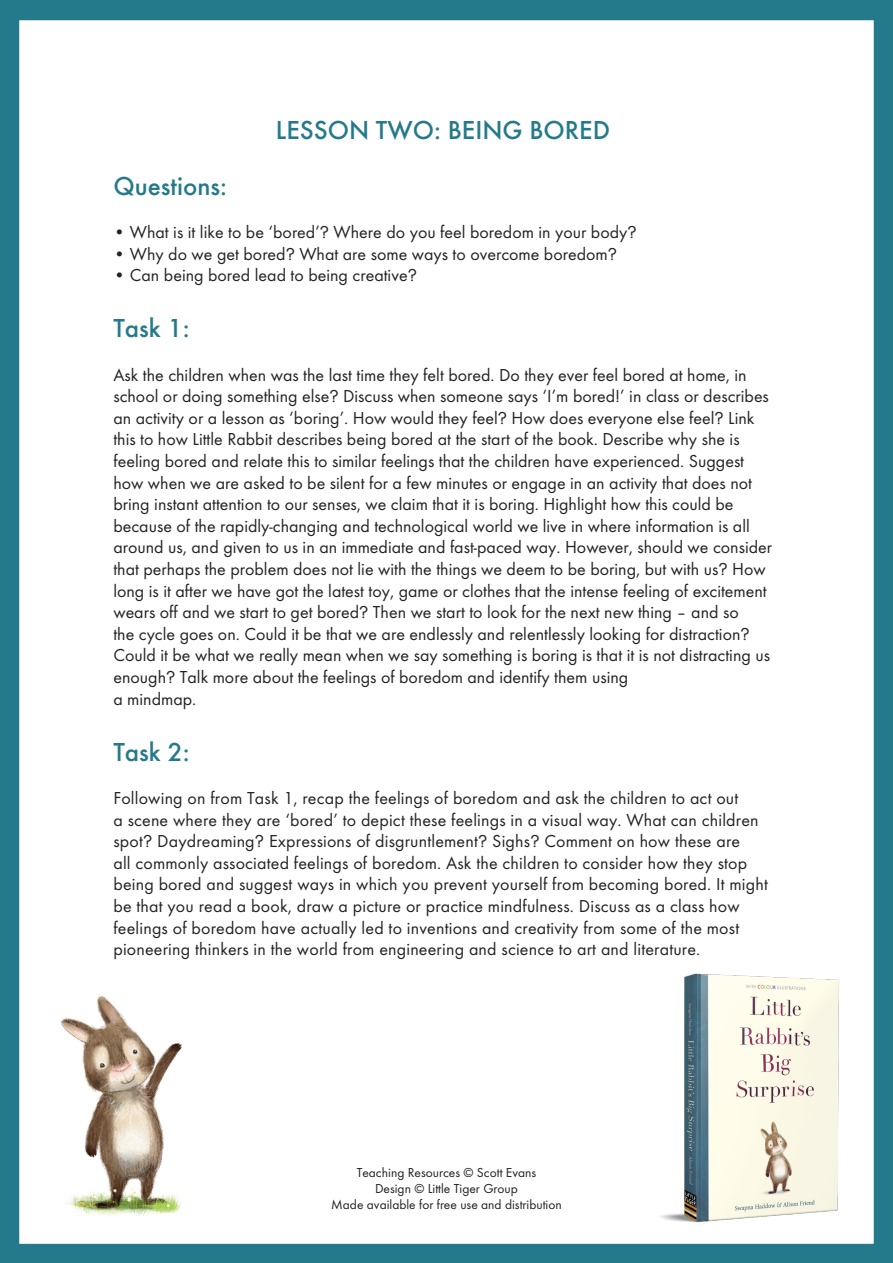
<style>
.page{position:relative;width:893px;height:1263px;background:#fff}
.page>*{position:absolute;margin:0;border:0;box-sizing:border-box;transform-origin:0 0}
.smaller_bold_heading{font:500 27px "LTK Futura UK";color:#247a8a}
.Heading{font:500 27px "LTK Futura UK";color:#247a8a}
.Main_text{font:18px/21.6px "LTK Futura UK";color:#222}
.t1{font:13.5px/16.2px "LTK Futura UK";color:#231f20;text-align:center}
</style>
<div class="page">
<img style="left:660px;top:954px;width:214px;height:285px">
<div style="left:0;top:0;width:893px;height:20px;background:#247a8a"></div>
<div style="left:0;top:1244px;width:893px;height:19px;background:#247a8a"></div>
<div style="left:0;top:0;width:19px;height:1263px;background:#247a8a"></div>
<div style="left:874px;top:0;width:19px;height:1263px;background:#247a8a"></div>
<img style="left:54px;top:994px;width:149px;height:250px">
<p class="Heading" style="left:276px;top:113px;width:336px">LESSON TWO: BEING BORED</p>
<p class="smaller_bold_heading" style="left:113px;top:169px;width:115px">Questions:</p>
<p class="Main_text" style="left:113px;top:221px;width:525px">• What is it like to be ‘bored’? Where do you feel boredom in your body?</p>
<p class="Main_text" style="left:113px;top:243px;width:505px">• Why do we get bored? What are some ways to overcome boredom?</p>
<p class="Main_text" style="left:113px;top:264px;width:305px">• Can being bored lead to being creative?</p>
<p class="smaller_bold_heading" style="left:113px;top:312px;width:78px">Task 1:</p>
<p class="Main_text" style="left:113px;top:364px;width:660px">Ask the children when was the last time they felt bored. Do they ever feel bored at home, in school or doing something else? Discuss when someone says ‘I’m bored!’ in class or describes an activity or a lesson as ‘boring’. How would they feel? How does everyone else feel? Link this to how Little Rabbit describes being bored at the start of the book. Describe why she is feeling bored and relate this to similar feelings that the children have experienced. Suggest how when we are asked to be silent for a few minutes or engage in an activity that does not bring instant attention to our senses, we claim that it is boring. Highlight how this could be because of the rapidly-changing and technological world we live in where information is all around us, and given to us in an immediate and fast-paced way. However, should we consider that perhaps the problem does not lie with the things we deem to be boring, but with us? How long is it after we have got the latest toy, game or clothes that the intense feeling of excitement wears off and we start to get bored? Then we start to look for the next new thing – and so<br>the cycle goes on. Could it be that we are endlessly and relentlessly looking for distraction?<br>Could it be what we really mean when we say something is boring is that it is not distracting us enough? Talk more about the feelings of boredom and identify them using<br>a mindmap.</p>
<p class="smaller_bold_heading" style="left:113px;top:735px;width:78px">Task 2:</p>
<p class="Main_text" style="left:113px;top:787px;width:656px">Following on from Task 1, recap the feelings of boredom and ask the children to act out<br>a scene where they are ‘bored’ to depict these feelings in a visual way. What can children spot? Daydreaming? Expressions of disgruntlement? Sighs? Comment on how these are<br>all commonly associated feelings of boredom. Ask the children to consider how they stop being bored and suggest ways in which you prevent yourself from becoming bored. It might be that you read a book, draw a picture or practice mindfulness. Discuss as a class how feelings of boredom have actually led to inventions and creativity from some of the most pioneering thinkers in the world from engineering and science to art and literature.</p>
<p class="t1" style="left:331px;top:1164px;width:232px">Teaching Resources © Scott Evans<br>Design © Little Tiger Group<br>Made available for free use and distribution</p>
</div>
